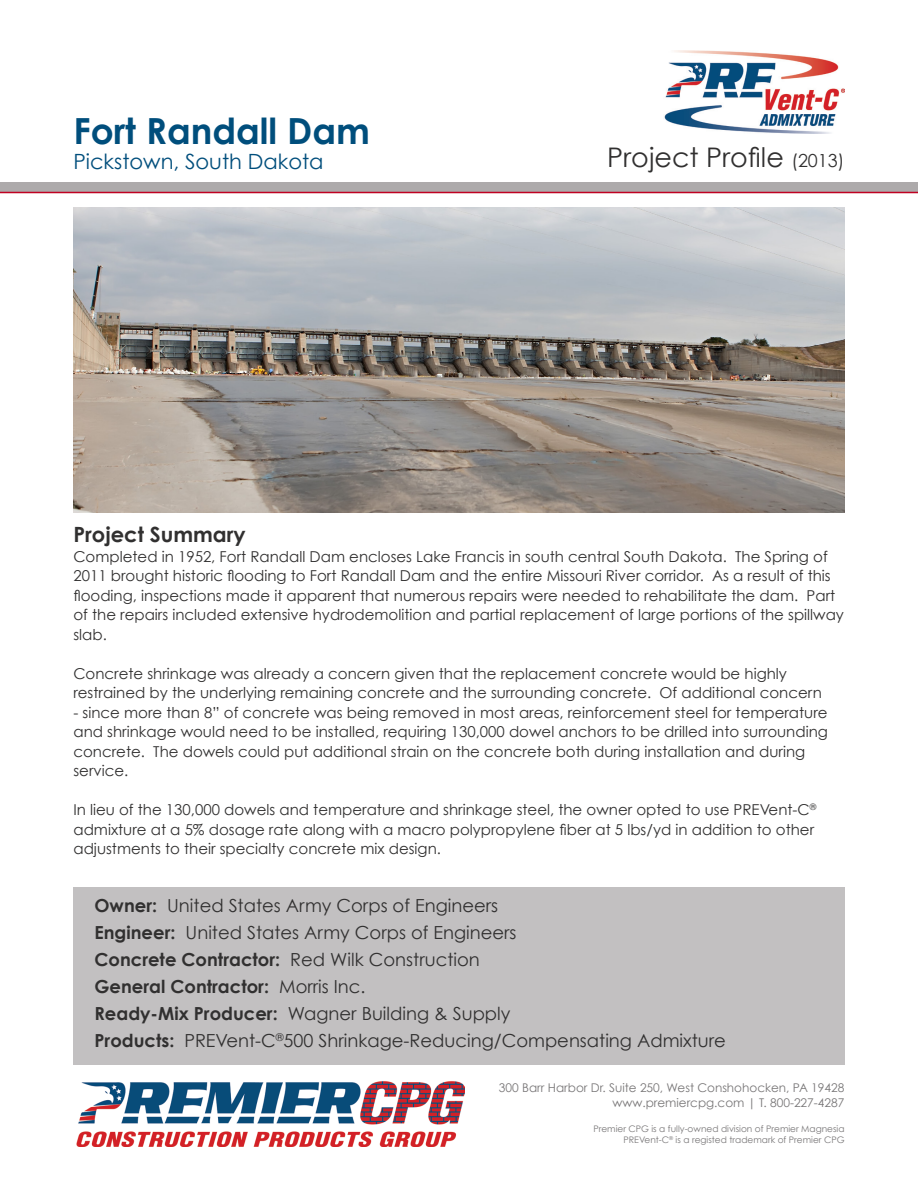
<style>
.page{position:relative;width:918px;height:1188px;background:#fff}
.page>*{position:absolute;margin:0;border:0;box-sizing:border-box;transform-origin:0 0}
.t1{font:700 36px "Century Gothic";color:#004e7c}
.t2{font:27px "Century Gothic";color:#313030}
.t3{font:21px "Century Gothic";color:#004e7c}
.t4{font:700 21px "Century Gothic";color:#313030}
.t5{font:18px "Century Gothic";color:#313030}
.t6{font:700 18px "Century Gothic";color:#313030}
.t7{font:15px/19.5px "Century Gothic";color:#313030}
.t8{font:12px "Century Gothic";color:#787677}
.t9{font:9px "Century Gothic";color:#787677}
.s1{font-size:18px}
.s2{font-weight:700}
.s3{font-weight:400}
</style>
<div class="page">
<div style="left:0;top:182px;width:918px;height:11px;background:#adaaab"></div>
<img style="left:73px;top:207px;width:772px;height:305px">
<img style="left:76px;top:1081px;width:388px;height:65px">
<div style="left:73px;top:888px;width:772px;height:177px;background:#c2c0c1"></div>
<hr style="left:0;top:192px;width:918px;height:1px;background:#c00122">
<img style="left:664px;top:50px;width:181px;height:83px">
<p class="t1" style="left:73px;top:108px;width:298px">Fort Randall Dam</p>
<p class="t3" style="left:73px;top:148px;width:252px">Pickstown, South Dakota</p>
<p class="t2" style="left:607px;top:141px;width:239px">Project Profile <span class="s1">(2013)</span></p>
<p class="t4" style="left:73px;top:521px;width:174px">Project Summary</p>
<p class="t7" style="left:73px;top:546px;width:772px">Completed in 1952, Fort Randall Dam encloses Lake Francis in south central South Dakota. The Spring of 2011 brought historic flooding to Fort Randall Dam and the entire Missouri River corridor. As a result of this flooding, inspections made it apparent that numerous repairs were needed to rehabilitate the dam. Part of the repairs included extensive hydrodemolition and partial replacement of large portions of the spillway slab.</p>
<p class="t7" style="left:73px;top:663px;width:750px">Concrete shrinkage was already a concern given that the replacement concrete would be highly restrained by the underlying remaining concrete and the surrounding concrete. Of additional concern</p>
<p class="t7" style="left:73px;top:702px;width:756px">- since more than 8” of concrete was being removed in most areas, reinforcement steel for temperature and shrinkage would need to be installed, requiring 130,000 dowel anchors to be drilled into surrounding concrete. The dowels could put additional strain on the concrete both during installation and during service.</p>
<p class="t7" style="left:73px;top:800px;width:744px">In lieu of the 130,000 dowels and temperature and shrinkage steel, the owner opted to use PREVent-C<sup>® </sup>admixture at a 5% dosage rate along with a macro polypropylene fiber at 5 lbs/yd in addition to other adjustments to their specialty concrete mix design.</p>
<p class="t5" style="left:94px;top:894px;width:405px"><span class="s2">Owner:</span> United States Army Corps of Engineers</p>
<p class="t5" style="left:94px;top:921px;width:424px"><span class="s2">Engineer:</span> United States Army Corps of Engineers</p>
<p class="t6" style="left:94px;top:948px;width:387px">Concrete Contractor: <span class="s3">Red Wilk Construction</span></p>
<p class="t6" style="left:94px;top:975px;width:273px">General Contractor: <span class="s3">Morris Inc.</span></p>
<p class="t5" style="left:94px;top:1002px;width:417px"><span class="s2">Ready-Mix Producer:</span> Wagner Building &amp; Supply</p>
<p class="t5" style="left:94px;top:1029px;width:633px"><span class="s2">Products:</span> PREVent-C<sup>®</sup>500 Shrinkage-Reducing/Compensating Admixture</p>
<p class="t8" style="left:499px;top:1080px;width:347px">300 Barr Harbor Dr. Suite 250, West Conshohocken, PA 19428</p>
<p class="t8" style="left:612px;top:1095px;width:234px">www.premiercpg.com | T. 800-227-4287</p>
<p class="t9" style="left:593px;top:1123px;width:253px">Premier CPG is a fully-owned division of Premier Magnesia</p>
<p class="t9" style="left:624px;top:1134px;width:223px">PREVent-C<sup>®</sup> is a registed trademark of Premier CPG</p>
</div>
